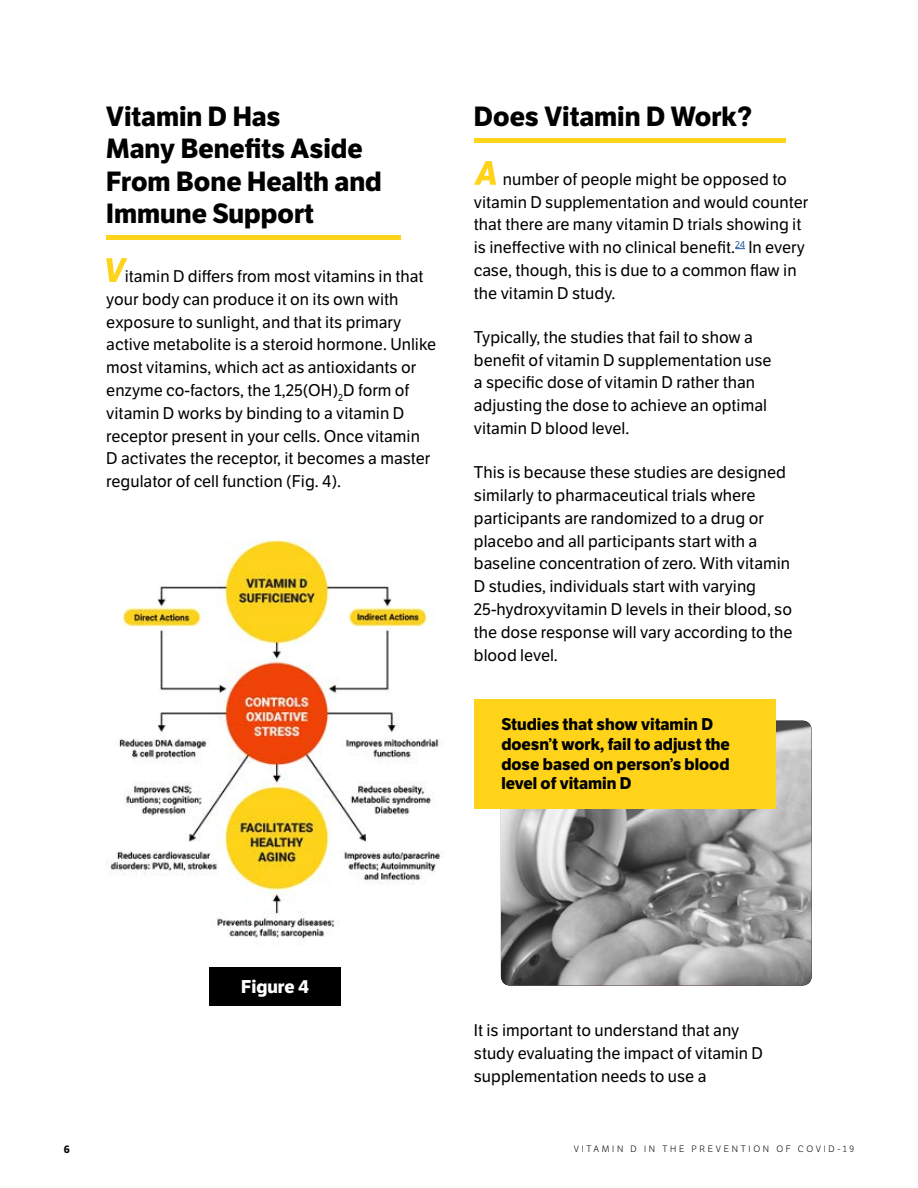
<style>
.page{position:relative;width:918px;height:1188px;background:#fff}
.page>*{position:absolute;margin:0;border:0;box-sizing:border-box;transform-origin:0 0}
.t1{font:700 27px/32.4px "LFT Etica";color:#000}
.t2{font:700 18px "LFT Etica";color:#fff}
.t3{font:16.5px/22.8px "LFT Etica";color:#000}
.t4{font:700 16.5px/19.8px "LFT Etica";color:#000}
.t5{font:700 10.5px "LFT Etica";color:#000}
.t6{font:300 9px "LFT Etica";letter-spacing:.3em;color:#000}
</style>
<div class="page">
<svg style="left:106px;top:258px;width:21px;height:24px"></svg>
<svg style="left:474px;top:161px;width:22px;height:24px"></svg>
<hr style="left:106px;top:235px;width:295px;height:4px;background:#fed31a">
<hr style="left:474px;top:138px;width:312px;height:4px;background:#fed31a">
<img style="left:106px;top:539px;width:337px;height:401px">
<div style="left:209px;top:967px;width:132px;height:39px;background:#000"></div>
<img style="left:501px;top:721px;width:311px;height:265px">
<div style="left:474px;top:699px;width:301px;height:109px;background:#fed31a"></div>
<h1 class="t1" style="left:106px;top:103px;width:277px">Vitamin D Has<br>Many Benefits Aside<br>From Bone Health and<br>Immune Support</h1>
<h1 class="t1" style="left:474px;top:103px;width:280px">Does Vitamin D Work?</h1>
<p class="t3" style="left:474px;top:169px;width:336px;text-indent:29px">number of people might be opposed to vitamin D supplementation and would counter that there are many vitamin D trials showing it is ineffective with no clinical benefit.<sup>24</sup> In every case, though, this is due to a common flaw in the vitamin D study.</p>
<p class="t3" style="left:474px;top:327px;width:299px">Typically, the studies that fail to show a benefit of vitamin D supplementation use a specific dose of vitamin D rather than adjusting the dose to achieve an optimal vitamin D blood level.</p>
<p class="t3" style="left:474px;top:462px;width:320px">This is because these studies are designed similarly to pharmaceutical trials where participants are randomized to a drug or placebo and all participants start with a baseline concentration of zero. With vitamin D studies, individuals start with varying 25-hydroxyvitamin D levels in their blood, so the dose response will vary according to the blood level.</p>
<p class="t3" style="left:106px;top:266px;width:331px;text-indent:18px">itamin D differs from most vitamins in that your body can produce it on its own with exposure to sunlight, and that its primary active metabolite is a steroid hormone. Unlike most vitamins, which act as antioxidants or enzyme co-factors, the 1,25(OH)<sub>2</sub>D form of vitamin D works by binding to a vitamin D receptor present in your cells. Once vitamin<br>D activates the receptor, it becomes a master regulator of cell function (Fig. 4).</p>
<p class="t2" style="left:241px;top:980px;width:70px">Figure 4</p>
<p class="t4" style="left:501px;top:716px;width:230px">Studies that show vitamin D doesn’t work, fail to adjust the dose based on person’s blood level of vitamin D</p>
<p class="t3" style="left:474px;top:1020px;width:291px">It is important to understand that any study evaluating the impact of vitamin D supplementation needs to use a</p>
<p class="t5" style="left:64px;top:1145px;width:8px">6</p>
<p class="t6" style="left:574px;top:1143px;width:282px">VITAMIN D IN THE PREVENTION OF COVID-19</p>
</div>
